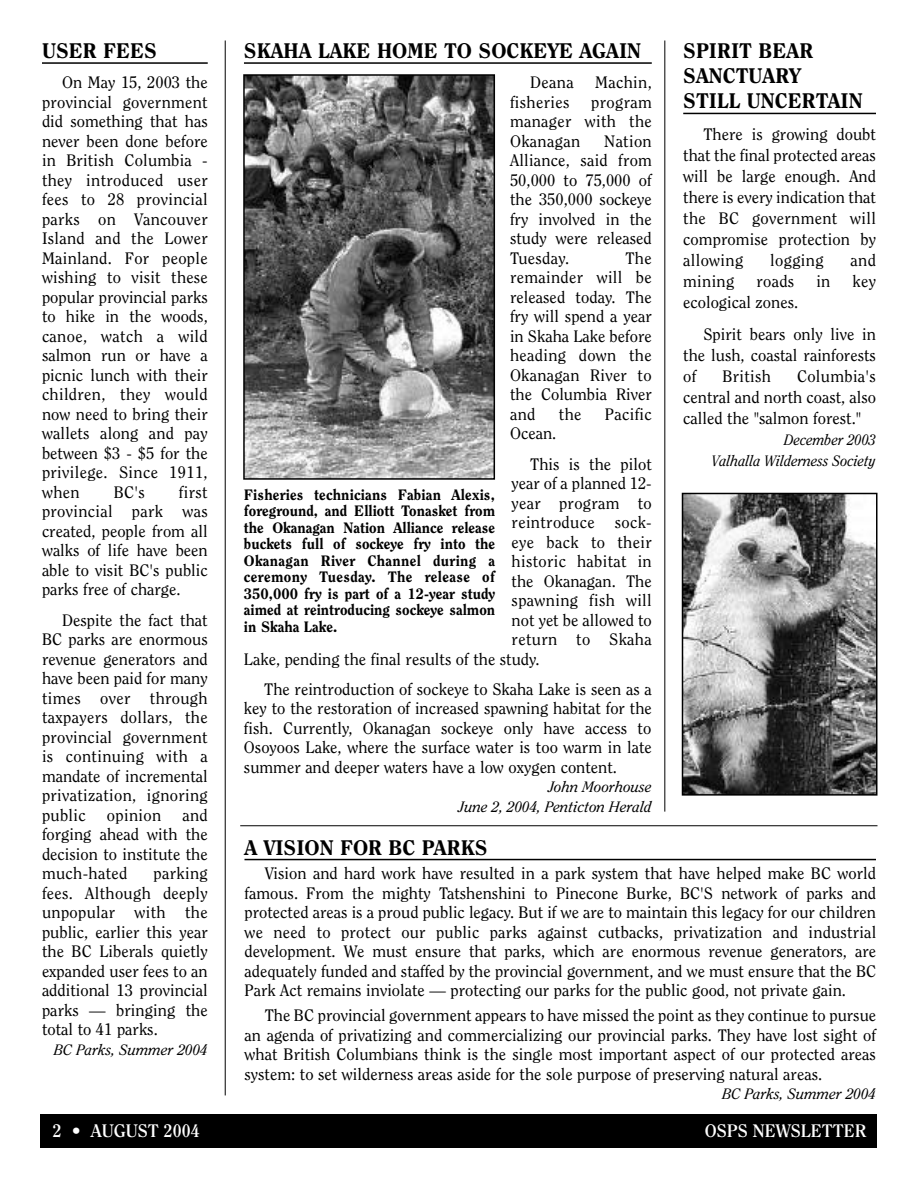
<style>
.page{position:relative;width:918px;height:1188px;background:#fff}
.page>*{position:absolute;margin:0;border:0;box-sizing:border-box;transform-origin:0 0}
.t1{font:800 21px/25.2px "Clearface";color:#000}
.t2{font:700 18px "Clearface";color:#fff}
.t3{font:16.5px/19.5px "Clearface";color:#000;text-align:justify}
.t4{font:16.5px "Clearface";letter-spacing:.02em;color:#000}
.t5{font:800 15px/16.5px "Clearface";color:#000;text-align:justify}
.t6{font:italic 15px/19.5px "Clearface";color:#000;text-align:right}
.t7{font:italic 15px/21px "Clearface";color:#000;text-align:right;scale:.95 1}
</style>
<div class="page">
<div style="left:40px;top:1114px;width:838px;height:34px;background:#000"></div>
<hr style="left:244px;top:62px;width:408px;height:2px;background:#000">
<hr style="left:42px;top:62px;width:166px;height:2px;background:#000">
<hr style="left:244px;top:859px;width:632px;height:1px;background:#000">
<hr style="left:225px;top:40px;width:1px;height:1055px;background:#000">
<hr style="left:240px;top:825px;width:638px;height:1px;background:#000">
<img style="left:246px;top:77px;width:246px;height:400px">
<div style="left:243px;top:74px;width:252px;height:406px;border:2px solid #000"></div>
<hr style="left:664px;top:40px;width:1px;height:772px;background:#000">
<hr style="left:683px;top:113px;width:193px;height:1px;background:#000">
<img style="left:685px;top:496px;width:190px;height:297px">
<div style="left:682px;top:493px;width:196px;height:303px;border:2px solid #000"></div>
<p class="t1" style="left:42px;top:39px;width:116px">USER FEES</p>
<p class="t3" style="left:42px;top:74px;width:167px;text-indent:20px">On May 15, 2003 the provincial government did something that has never been done before in British Columbia - they introduced user fees to 28 provincial parks on Vancouver Island and the Lower Mainland. For people wishing to visit these popular provincial parks to hike in the woods, canoe, watch a wild salmon run or have a picnic lunch with their children, they would now need to bring their wallets along and pay between $3 - $5 for the privilege. Since 1911, when</p>
<p class="t3" style="left:42px;top:483px;width:167px;text-indent:137px">first provincial park was created, people from all walks of life have been able to visit BC's public parks free of charge.</p>
<p class="t3" style="left:42px;top:611px;width:167px;text-indent:20px">Despite the fact that BC parks are enormous revenue generators and have been paid for many times over through taxpayers dollars, the provincial government is continuing with a mandate of incremental privatization, ignoring public</p>
<p class="t3" style="left:114px;top:483px;width:33px">BC's</p>
<p class="t3" style="left:42px;top:806px;width:167px;text-indent:140px">and forging ahead with the decision to institute the much-hated</p>
<p class="t4" style="left:107px;top:808px;width:56px">opinion</p>
<p class="t3" style="left:42px;top:865px;width:167px;text-indent:112px">parking fees. Although deeply unpopular with the public, earlier this year the BC Liberals quietly expanded user fees to an additional 13 provincial parks — bringing the total to 41 parks.</p>
<p class="t6" style="left:54px;top:1041px;width:155px">BC Parks, Summer 2004</p>
<p class="t1" style="left:244px;top:39px;width:399px">SKAHA LAKE HOME TO SOCKEYE AGAIN</p>
<p class="t3" style="left:530px;top:74px;width:45px">Deana</p>
<p class="t3" style="left:595px;top:74px;width:58px">Machin,</p>
<p class="t4" style="left:510px;top:96px;width:61px">fisheries</p>
<p class="t3" style="left:510px;top:93px;width:143px;text-indent:81px">program manager with the Okanagan</p>
<p class="t3" style="left:510px;top:132px;width:143px;text-indent:94px">Nation Alliance, said from 50,000 to 75,000 of the 350,000 sockeye fry involved in the study were released Tuesday.</p>
<p class="t3" style="left:510px;top:249px;width:143px;text-indent:115px">The remainder will be released today. The fry will spend a year in Skaha Lake before heading down the Okanagan River to the Columbia River and</p>
<p class="t3" style="left:559px;top:405px;width:24px">the</p>
<p class="t4" style="left:605px;top:407px;width:48px">Pacific</p>
<p class="t3" style="left:530px;top:419px;width:123px;line-height:30.3px;text-indent:-20px">Ocean.<br>This is the pilot</p>
<p class="t3" style="left:512px;top:475px;width:142px">year of a planned 12-</p>
<p class="t4" style="left:512px;top:496px;width:142px">year program to</p>
<p class="t4" style="left:512px;top:516px;width:142px">reintroduce sock-</p>
<p class="t4" style="left:512px;top:535px;width:142px">eye back to their</p>
<p class="t4" style="left:512px;top:555px;width:142px">historic habitat in</p>
<p class="t3" style="left:512px;top:572px;width:142px">the Okanagan. The</p>
<p class="t4" style="left:512px;top:594px;width:142px">spawning fish will</p>
<p class="t3" style="left:512px;top:611px;width:142px">not yet be allowed to</p>
<p class="t4" style="left:512px;top:633px;width:142px">return to Skaha</p>
<p class="t3" style="left:244px;top:650px;width:297px">Lake, pending the final results of the study.</p>
<p class="t3" style="left:244px;top:680px;width:409px;text-indent:20px">The reintroduction of sockeye to Skaha Lake is seen as a key to the restoration of increased spawning habitat for the fish. Currently, Okanagan sockeye only have access to Osoyoos Lake, where the surface water is too warm in late summer and deeper waters have a low oxygen content.</p>
<p class="t6" style="left:459px;top:778px;width:195px">John Moorhouse<br>June 2, 2004, Penticton Herald</p>
<p class="t5" style="left:244px;top:487px;width:253px">Fisheries technicians Fabian Alexis, foreground, and Elliott Tonasket from the Okanagan Nation Alliance release buckets full of sockeye fry into the Okanagan River Channel during a ceremony Tuesday. The release of 350,000 fry is part of a 12-year study aimed at reintroducing sockeye salmon in Skaha Lake.</p>
<p class="t1" style="left:683px;top:39px;width:181px">SPIRIT BEAR<br>SANCTUARY<br>STILL UNCERTAIN</p>
<p class="t3" style="left:683px;top:125px;width:194px;line-height:21px;text-indent:20px">There is growing doubt that the final protected areas will be large enough. And there is every indication that the BC government will compromise protection by allowing</p>
<p class="t4" style="left:770px;top:254px;width:55px">logging</p>
<p class="t3" style="left:851px;top:252px;width:27px">and</p>
<p class="t3" style="left:683px;top:273px;width:53px">mining</p>
<p class="t3" style="left:756px;top:273px;width:39px">roads</p>
<p class="t3" style="left:816px;top:273px;width:16px">in</p>
<p class="t3" style="left:852px;top:273px;width:25px">key</p>
<p class="t3" style="left:703px;top:288px;width:174px;line-height:31.8px;text-indent:-20px">ecological zones.<br>Spirit bears only live in</p>
<p class="t3" style="left:683px;top:346px;width:194px;line-height:21px">the lush, coastal rainforests of</p>
<p class="t3" style="left:683px;top:367px;width:194px;line-height:21px;text-indent:114px">Columbia's central and north coast, also called the "salmon forest."</p>
<p class="t7" style="left:712px;top:430px;width:174px">December 2003<br>Valhalla Wilderness Society</p>
<p class="t4" style="left:722px;top:370px;width:50px">British</p>
<p class="t1" style="left:244px;top:836px;width:245px">A VISION FOR BC PARKS</p>
<p class="t3" style="left:244px;top:865px;width:633px;text-indent:20px">Vision and hard work have resulted in a park system that have helped make BC world famous. From the mighty Tatshenshini to Pinecone Burke, BC'S network of parks and protected areas is a proud public legacy. But if we are to maintain this legacy for our children we need to protect our public parks against cutbacks, privatization and industrial development. We must ensure that parks, which are enormous revenue generators, are adequately funded and staffed by the provincial government, and we must ensure that the BC Park Act remains inviolate — protecting our parks for the public good, not private gain.</p>
<p class="t3" style="left:244px;top:1007px;width:633px;text-indent:20px">The BC provincial government appears to have missed the point as they continue to pursue an agenda of privatizing and commercializing our provincial parks. They have lost sight of what British Columbians think is the single most important aspect of our protected areas system: to set wilderness areas aside for the sole purpose of preserving natural areas.</p>
<p class="t6" style="left:722px;top:1085px;width:155px">BC Parks, Summer 2004</p>
<p class="t2" style="left:53px;top:1123px;width:148px">2 • AUGUST 2004</p>
<p class="t2" style="left:705px;top:1123px;width:163px">OSPS NEWSLETTER</p>
</div>
